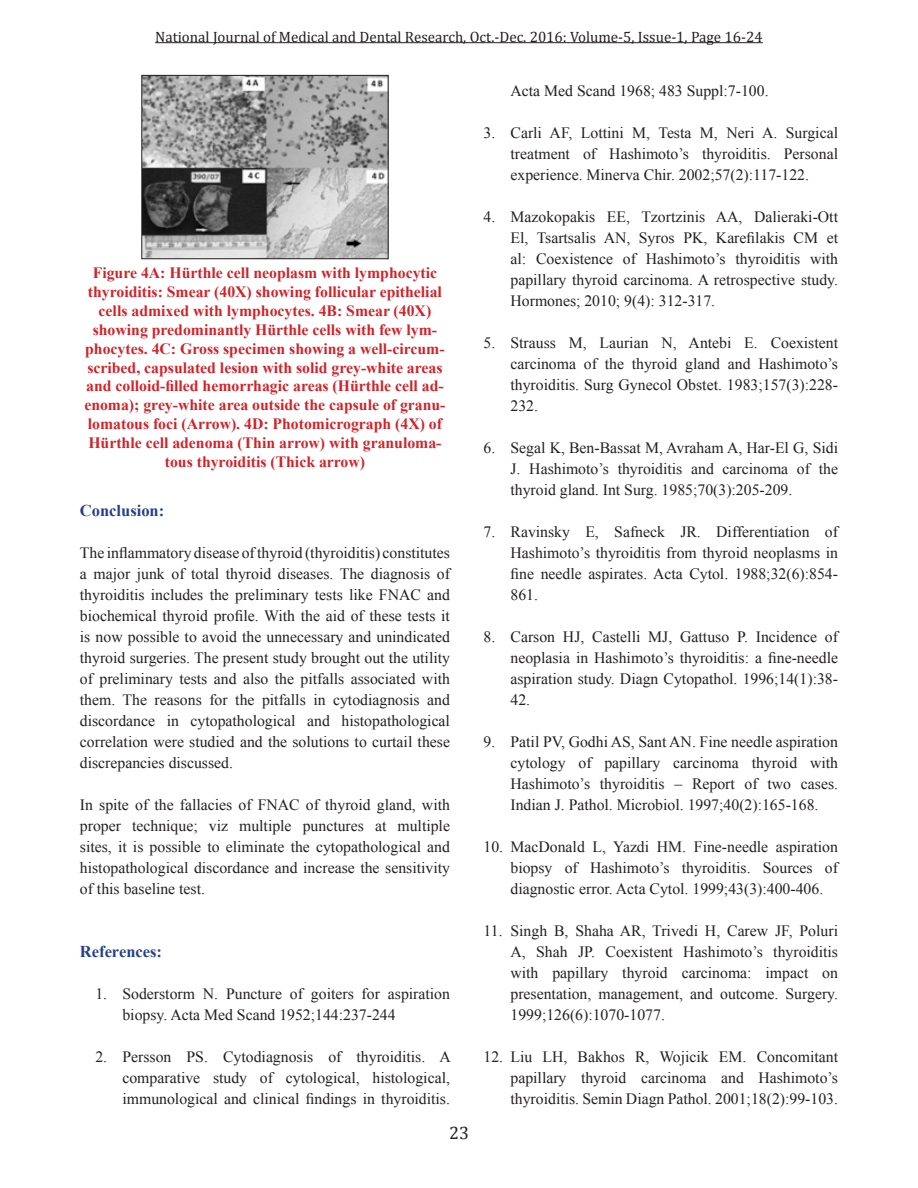
<style>
.page{position:relative;width:918px;height:1188px;background:#fff}
.page>*{position:absolute;margin:0;border:0;box-sizing:border-box;transform-origin:0 0}
.t1{font:18px "Cambria";color:#231f20}
.Sub_Heading{font:700 16.5px "Times New Roman";color:#253f8e}
.Running_Fonts{font:15.75px/21px "Times New Roman";color:#231f20;text-align:justify}
.Images_Fonts{font:700 15.75px/18.9px "Times New Roman";color:#d1232a;text-align:center}
.t2{font:15px "Cambria";color:#231f20}
</style>
<div class="page">
<hr style="left:155px;top:42px;width:608px;height:1px;background:#231f20">
<img style="left:143px;top:77px;width:244px;height:180px">
<div style="left:141px;top:75px;width:248px;height:184px;border:1px solid #231f20"></div>
<p class="t2" style="left:155px;top:28px;width:609px">National Journal of Medical and Dental Research, Oct.-Dec. 2016: Volume-5, Issue-1, Page 16-24</p>
<p class="Images_Fonts" style="left:84px;top:263px;width:363px">Figure 4A: Hürthle cell neoplasm with lymphocytic thyroiditis: Smear (40X) showing follicular epithelial cells admixed with lymphocytes. 4B: Smear (40X) showing predominantly Hürthle cells with few lym&shy;phocytes. 4C: Gross specimen showing a well-circum&shy;scribed, capsulated lesion with solid grey-white areas and colloid-filled hemorrhagic areas (Hürthle cell ad&shy;enoma); grey-white area outside the capsule of granu&shy;lomatous foci (Arrow). 4D: Photomicrograph (4X) of Hürthle cell adenoma (Thin arrow) with granuloma&shy;tous thyroiditis (Thick arrow)</p>
<p class="Sub_Heading" style="left:80px;top:499px;width:86px">Conclusion:</p>
<p class="Running_Fonts" style="left:80px;top:542px;width:372px">The inflammatory disease of thyroid (thyroiditis) constitutes a major junk of total thyroid diseases. The diagnosis of thyroiditis includes the preliminary tests like FNAC and biochemical thyroid profile. With the aid of these tests it is now possible to avoid the unnecessary and unindicated thyroid surgeries. The present study brought out the utility of preliminary tests and also the pitfalls associated with them. The reasons for the pitfalls in cytodiagnosis and discordance in cytopathological and histopathological correlation were studied and the solutions to curtail these discrepancies discussed.</p>
<p class="Running_Fonts" style="left:80px;top:794px;width:372px">In spite of the fallacies of FNAC of thyroid gland, with proper technique; viz multiple punctures at multiple sites, it is possible to eliminate the cytopathological and histopathological discordance and increase the sensitivity of this baseline test.</p>
<p class="Sub_Heading" style="left:80px;top:940px;width:84px">References:</p>
<p class="Running_Fonts" style="left:122px;top:983px;width:329px;text-indent:-27px">1. Soderstorm N. Puncture of goiters for aspiration biopsy. Acta Med Scand 1952;144:237-244</p>
<p class="Running_Fonts" style="left:122px;top:1046px;width:330px;text-indent:-27px">2. Persson PS. Cytodiagnosis of thyroiditis. A comparative study of cytological, histological, immunological and clinical findings in thyroiditis.</p>
<p class="t1" style="left:449px;top:1122px;width:21px">23</p>
<p class="Running_Fonts" style="left:511px;top:80px;width:260px">Acta Med Scand 1968; 483 Suppl:7-100.</p>
<p class="Running_Fonts" style="left:511px;top:122px;width:329px;text-indent:-27px">3. Carli AF, Lottini M, Testa M, Neri A. Surgical treatment of Hashimoto’s thyroiditis. Personal experience. Minerva Chir. 2002;57(2):117-122.</p>
<p class="Running_Fonts" style="left:511px;top:206px;width:329px;text-indent:-27px">4. Mazokopakis EE, Tzortzinis AA, Dalieraki-Ott El, Tsartsalis AN, Syros PK, Karefilakis CM et al: Coexistence of Hashimoto’s thyroiditis with papillary thyroid carcinoma. A retrospective study.<br>Hormones; 2010; 9(4): 312-317.</p>
<p class="Running_Fonts" style="left:511px;top:332px;width:329px;text-indent:-27px">5. Strauss M, Laurian N, Antebi E. Coexistent carcinoma of the thyroid gland and Hashimoto’s thyroiditis. Surg Gynecol Obstet. 1983;157(3):228- 232.</p>
<p class="Running_Fonts" style="left:511px;top:437px;width:329px;text-indent:-27px">6. Segal K, Ben-Bassat M, Avraham A, Har-El G, Sidi J. Hashimoto’s thyroiditis and carcinoma of the thyroid gland. Int Surg. 1985;70(3):205-209.</p>
<p class="Running_Fonts" style="left:511px;top:521px;width:329px;text-indent:-27px">7. Ravinsky E, Safneck JR. Differentiation of Hashimoto’s thyroiditis from thyroid neoplasms in fine needle aspirates. Acta Cytol. 1988;32(6):854- 861.</p>
<p class="Running_Fonts" style="left:511px;top:626px;width:329px;text-indent:-27px">8. Carson HJ, Castelli MJ, Gattuso P. Incidence of neoplasia in Hashimoto’s thyroiditis: a fine-needle aspiration study. Diagn Cytopathol. 1996;14(1):38- 42.</p>
<p class="Running_Fonts" style="left:511px;top:731px;width:329px;text-indent:-27px">9. Patil PV, Godhi AS, Sant AN. Fine needle aspiration cytology of papillary carcinoma thyroid with Hashimoto’s thyroiditis – Report of two cases.<br>Indian J. Pathol. Microbiol. 1997;40(2):165-168.</p>
<p class="Running_Fonts" style="left:511px;top:836px;width:329px;text-indent:-27px">10. MacDonald L, Yazdi HM. Fine-needle aspiration biopsy of Hashimoto’s thyroiditis. Sources of diagnostic error. Acta Cytol. 1999;43(3):400-406.</p>
<p class="Running_Fonts" style="left:511px;top:920px;width:329px;text-indent:-27px">11. Singh B, Shaha AR, Trivedi H, Carew JF, Poluri A, Shah JP. Coexistent Hashimoto’s thyroiditis with papillary thyroid carcinoma: impact on presentation, management, and outcome. Surgery.<br>1999;126(6):1070-1077.</p>
<p class="Running_Fonts" style="left:511px;top:1046px;width:329px;text-indent:-27px">12. Liu LH, Bakhos R, Wojicik EM. Concomitant papillary thyroid carcinoma and Hashimoto’s thyroiditis. Semin Diagn Pathol. 2001;18(2):99-103.</p>
</div>
